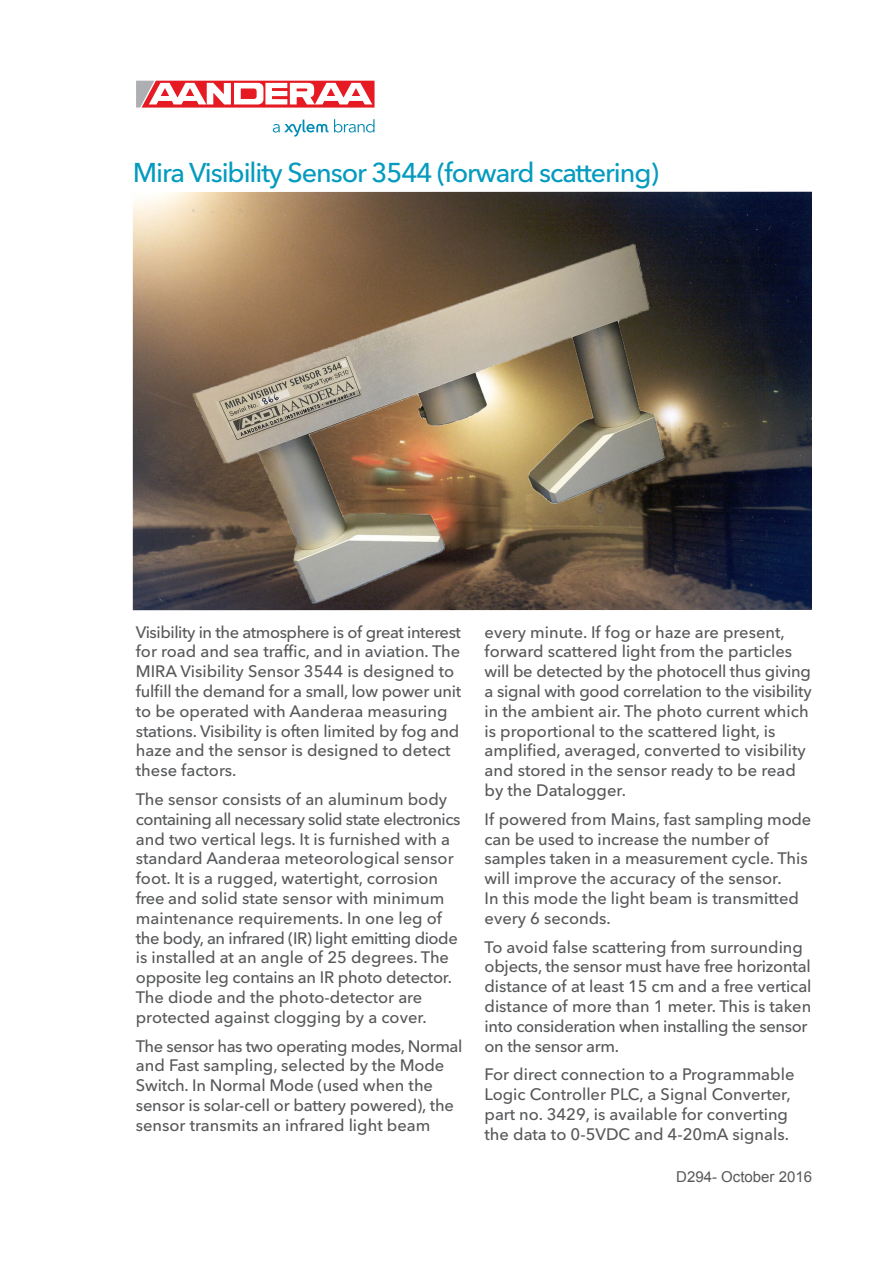
<style>
.page{position:relative;width:893px;height:1263px;background:#fff}
.page>*{position:absolute;margin:0;border:0;box-sizing:border-box;transform-origin:0 0}
.t1{font:500 27px "Avenir Next LT Pro";letter-spacing:-.04em;color:#049bbf}
.t2{font:500 16.5px/19.8px "Avenir Next LT Pro";color:#57585a}
.t3{font:500 16.5px "Avenir Next LT Pro";letter-spacing:-.025em;color:#57585a}
.t4{font:500 16.5px "Avenir Next LT Pro";letter-spacing:-.02em;color:#57585a}
.t5{font:15px "Arial";color:#57585a}
</style>
<div class="page">
<img style="left:133px;top:192px;width:679px;height:418px">
<svg style="left:273px;top:119px;width:101px;height:18px"></svg>
<svg style="left:136px;top:81px;width:239px;height:27px"></svg>
<p class="t1" style="left:133px;top:156px;width:528px">Mira Visibility Sensor 3544 (forward scattering)</p>
<p class="t2" style="left:136px;top:622px;width:327px">Visibility in the atmosphere is of great interest for road and sea traffic, and in aviation. The MIRA Visibility Sensor 3544 is designed to fulfill the demand for a small, low power unit to be operated with Aanderaa measuring stations. Visibility is often limited by fog and haze and the sensor is designed to detect these factors.</p>
<p class="t2" style="left:136px;top:789px;width:326px">The sensor consists of an aluminum body containing all necessary solid state electronics and two vertical legs. It is furnished with a standard Aanderaa meteorological sensor</p>
<p class="t2" style="left:136px;top:868px;width:304px">foot. It is a rugged, watertight, corrosion</p>
<p class="t2" style="left:136px;top:888px;width:323px">free and solid state sensor with minimum maintenance requirements. In one leg of the body, an infrared (IR) light emitting diode is installed at an angle of 25 degrees. The opposite leg contains an IR photo detector.<br>The diode and the photo-detector are</p>
<p class="t2" style="left:136px;top:1007px;width:293px">protected against clogging by a cover.</p>
<p class="t3" style="left:136px;top:1036px;width:328px">The sensor has two operating modes, Normal</p>
<p class="t2" style="left:136px;top:1056px;width:320px">and Fast sampling, selected by the Mode Switch. In Normal Mode (used when the sensor is solar-cell or battery powered), the sensor transmits an infrared light beam</p>
<p class="t2" style="left:485px;top:622px;width:329px">every minute. If fog or haze are present, forward scattered light from the particles will be detected by the photocell thus giving a signal with good correlation to the visibility in the ambient air. The photo current which is proportional to the scattered light, is amplified, averaged, converted to visibility and stored in the sensor ready to be read by the Datalogger.</p>
<p class="t2" style="left:485px;top:809px;width:328px">If powered from Mains, fast sampling mode can be used to increase the number of</p>
<p class="t2" style="left:485px;top:849px;width:325px">samples taken in a measurement cycle. This will improve the accuracy of the sensor.<br>In this mode the light beam is transmitted every 6 seconds.</p>
<p class="t2" style="left:485px;top:937px;width:328px">To avoid false scattering from surrounding objects, the sensor must have free horizontal distance of at least 15 cm and a free vertical distance of more than 1 meter. This is taken into consideration when installing the sensor</p>
<p class="t4" style="left:485px;top:1036px;width:136px">on the sensor arm.</p>
<p class="t2" style="left:485px;top:1065px;width:311px">For direct connection to a Programmable Logic Controller PLC, a Signal Converter, part no. 3429, is available for converting the data to 0-5VDC and 4-20mA signals.</p>
<p class="t5" style="left:676px;top:1167px;width:137px">D294- October 2016</p>
</div>
